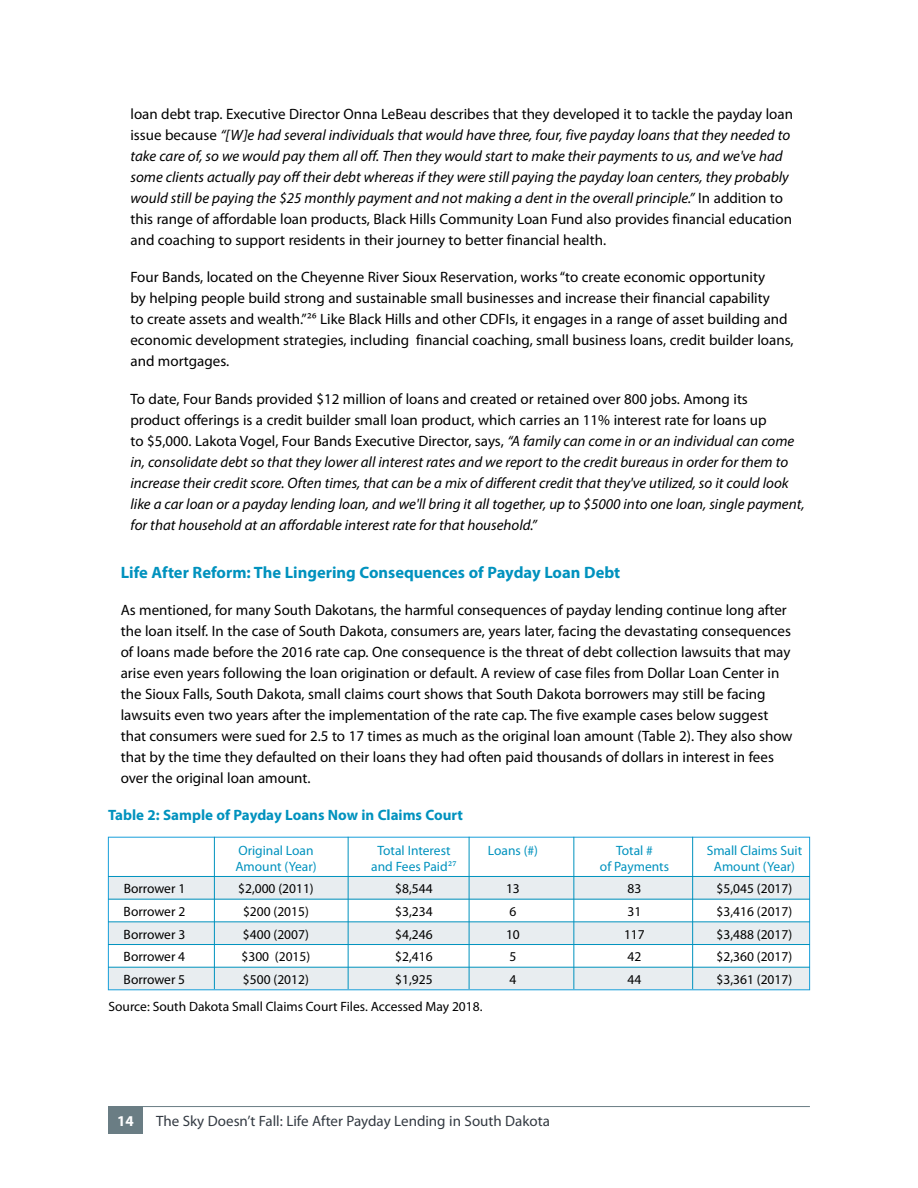
<style>
.page{position:relative;width:918px;height:1188px;background:#fff}
.page>*{position:absolute;margin:0;border:0;box-sizing:border-box;transform-origin:0 0}
.t1{font:700 16.5px "Myriad Pro";color:#0092be}
.t2{font:italic 15px/21px "Myriad Pro";color:#000}
.t3{font:15px/21px "Myriad Pro";color:#000}
.t4{font:15px "Myriad Pro";color:#333a42}
.t5{font:700 15px "Myriad Pro";color:#0092be}
.t6{font:700 15px "Myriad Pro";color:#fff}
.t7{font:13.5px "Myriad Pro";color:#000}
.t8{font:13.5px "Myriad Pro";color:#0092be}
.s1{font-style:normal}
.s2{font-family:"Adobe Jenson Pro"}
</style>
<div class="page">
<hr style="left:108px;top:1106px;width:702px;height:1px;background:#6a7d84">
<div style="left:108px;top:1107px;width:35px;height:27px;background:#6a7d84"></div>
<div style="left:108px;top:877px;width:702px;height:22px;background:#e8edf0"></div>
<div style="left:108px;top:923px;width:702px;height:22px;background:#e8edf0"></div>
<div style="left:108px;top:967px;width:702px;height:23px;background:#e8edf0"></div>
<hr style="left:214px;top:837px;width:1px;height:152px;background:#0092be">
<hr style="left:348px;top:837px;width:1px;height:152px;background:#0092be">
<hr style="left:469px;top:837px;width:1px;height:152px;background:#0092be">
<hr style="left:573px;top:837px;width:1px;height:152px;background:#0092be">
<hr style="left:692px;top:837px;width:1px;height:152px;background:#0092be">
<hr style="left:108px;top:876px;width:702px;height:1px;background:#0092be">
<hr style="left:108px;top:899px;width:702px;height:1px;background:#0092be">
<hr style="left:108px;top:921px;width:702px;height:1px;background:#0092be">
<hr style="left:108px;top:944px;width:702px;height:1px;background:#0092be">
<hr style="left:108px;top:967px;width:702px;height:1px;background:#0092be">
<p class="t2" style="left:130px;top:103px;width:664px"><span class="s1">loan debt trap. Executive Director Onna LeBeau describes that they developed it to tackle the payday loan issue because</span> “[W]e had several individuals that would have three, four, five payday loans that they needed to take care of, so we would pay them all off. Then they would start to make their payments to us, and we've had some clients actually pay off their debt whereas if they were still paying the payday loan centers, they probably would still be paying the $25 monthly payment and not making a dent in the overall principle.” <span class="s1">In addition to this range of affordable loan products, Black Hills Community Loan Fund also provides financial education and coaching to support residents in their journey to better financial health.</span></p>
<p class="t3" style="left:130px;top:267px;width:665px">Four Bands, located on the Cheyenne River Sioux Reservation, works “to create economic opportunity<br>by helping people build strong and sustainable small businesses and increase their financial capability<br>to create assets and wealth.”<span class="s2">26</span> Like Black Hills and other CDFIs, it engages in a range of asset building and economic development strategies, including financial coaching, small business loans, credit builder loans, and mortgages.</p>
<p class="t2" style="left:130px;top:388px;width:676px"><span class="s1">To date, Four Bands provided $12 million of loans and created or retained over 800 jobs. Among its<br>product offerings is a credit builder small loan product, which carries an 11% interest rate for loans up<br>to $5,000. Lakota Vogel, Four Bands Executive Director, says,</span> “A family can come in or an individual can come in, consolidate debt so that they lower all interest rates and we report to the credit bureaus in order for them to increase their credit score. Often times, that can be a mix of different credit that they've utilized, so it could look like a car loan or a payday lending loan, and we'll bring it all together, up to $5000 into one loan, single payment, for that household at an affordable interest rate for that household.”</p>
<p class="t1" style="left:121px;top:562px;width:501px">Life After Reform: The Lingering Consequences of Payday Loan Debt</p>
<p class="t3" style="left:121px;top:600px;width:673px">As mentioned, for many South Dakotans, the harmful consequences of payday lending continue long after the loan itself. In the case of South Dakota, consumers are, years later, facing the devastating consequences of loans made before the 2016 rate cap. One consequence is the threat of debt collection lawsuits that may arise even years following the loan origination or default. A review of case files from Dollar Loan Center in the Sioux Falls, South Dakota, small claims court shows that South Dakota borrowers may still be facing lawsuits even two years after the implementation of the rate cap. The five example cases below suggest that consumers were sued for 2.5 to 17 times as much as the original loan amount (Table 2). They also show that by the time they defaulted on their loans they had often paid thousands of dollars in interest in fees over the original loan amount.</p>
<p class="t5" style="left:108px;top:805px;width:357px">Table 2: Sample of Payday Loans Now in Claims Court</p>
<p class="t8" style="left:238px;top:842px;width:77px">Original Loan</p>
<p class="t8" style="left:378px;top:842px;width:74px">Total Interest</p>
<p class="t8" style="left:488px;top:842px;width:52px">Loans (#)</p>
<p class="t8" style="left:616px;top:842px;width:38px">Total #</p>
<p class="t8" style="left:707px;top:842px;width:97px">Small Claims Suit</p>
<p class="t8" style="left:235px;top:858px;width:83px">Amount (Year)</p>
<p class="t8" style="left:371px;top:858px;width:87px">and Fees Paid<span class="s2">27</span></p>
<p class="t8" style="left:600px;top:858px;width:71px">of Payments</p>
<p class="t8" style="left:714px;top:858px;width:83px">Amount (Year)</p>
<p class="t7" style="left:124px;top:881px;width:63px">Borrower 1</p>
<p class="t7" style="left:238px;top:881px;width:77px">$2,000 (2011)</p>
<p class="t7" style="left:395px;top:881px;width:39px">$8,544</p>
<p class="t7" style="left:506px;top:881px;width:15px">13</p>
<p class="t7" style="left:628px;top:881px;width:15px">83</p>
<p class="t7" style="left:717px;top:881px;width:77px">$5,045 (2017)</p>
<p class="t7" style="left:124px;top:903px;width:63px">Borrower 2</p>
<p class="t7" style="left:243px;top:903px;width:67px">$200 (2015)</p>
<p class="t7" style="left:395px;top:903px;width:39px">$3,234</p>
<p class="t7" style="left:510px;top:903px;width:8px">6</p>
<p class="t7" style="left:628px;top:903px;width:15px">31</p>
<p class="t7" style="left:717px;top:903px;width:77px">$3,416 (2017)</p>
<p class="t7" style="left:124px;top:926px;width:63px">Borrower 3</p>
<p class="t7" style="left:243px;top:926px;width:67px">$400 (2007)</p>
<p class="t7" style="left:395px;top:926px;width:39px">$4,246</p>
<p class="t7" style="left:506px;top:926px;width:15px">10</p>
<p class="t7" style="left:624px;top:926px;width:22px">117</p>
<p class="t7" style="left:717px;top:926px;width:77px">$3,488 (2017)</p>
<p class="t7" style="left:124px;top:949px;width:63px">Borrower 4</p>
<p class="t7" style="left:242px;top:949px;width:70px">$300 (2015)</p>
<p class="t7" style="left:395px;top:949px;width:39px">$2,416</p>
<p class="t7" style="left:509px;top:949px;width:8px">5</p>
<p class="t7" style="left:628px;top:949px;width:15px">42</p>
<p class="t7" style="left:717px;top:949px;width:77px">$2,360 (2017)</p>
<p class="t7" style="left:124px;top:971px;width:63px">Borrower 5</p>
<p class="t7" style="left:243px;top:971px;width:67px">$500 (2012)</p>
<p class="t7" style="left:395px;top:971px;width:39px">$1,925</p>
<p class="t7" style="left:509px;top:971px;width:8px">4</p>
<p class="t7" style="left:628px;top:971px;width:15px">44</p>
<p class="t7" style="left:717px;top:971px;width:77px">$3,361 (2017)</p>
<p class="t7" style="left:108px;top:998px;width:376px">Source: South Dakota Small Claims Court Files. Accessed May 2018.</p>
<p class="t6" style="left:117px;top:1111px;width:18px">14</p>
<p class="t4" style="left:156px;top:1112px;width:395px">The Sky Doesn’t Fall: Life After Payday Lending in South Dakota</p>
</div>
